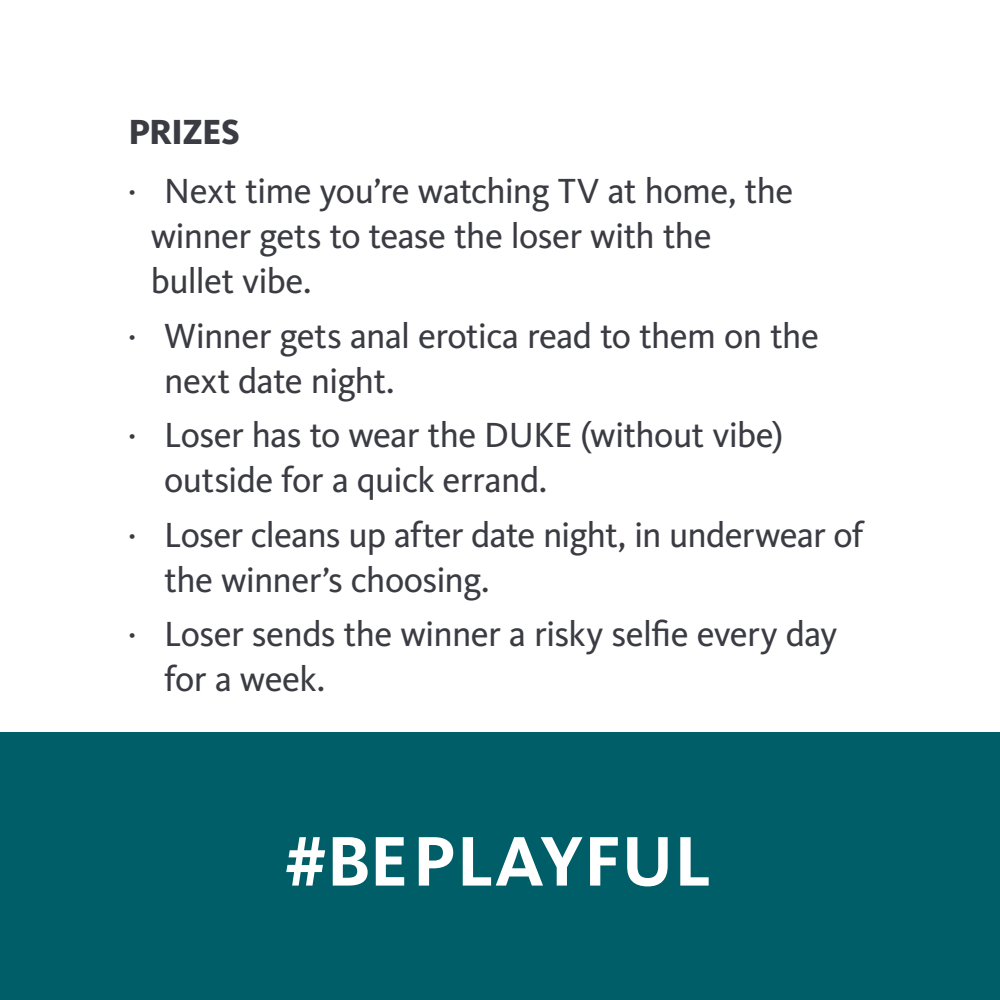
<style>
.page{position:relative;width:1000px;height:1000px;background:#fff}
.page>*{position:absolute;margin:0;border:0;box-sizing:border-box;transform-origin:0 0}
.t1{font:700 72.7px "Kievit Pro";letter-spacing:.01em;color:#fff}
.t2{font:36.2px/45.2px "Kievit Pro";letter-spacing:-.02em;color:#3b3c43}
.Game_Headline{font:800 36.2px "Kievit Pro";letter-spacing:-.03em;color:#3b3c43}
</style>
<div class="page">
<div style="left:0;top:732px;width:1000px;height:268px;background:#005e68"></div>
<p class="Game_Headline" style="left:128px;top:110px;width:113px">PRIZES</p>
<p class="t2" style="left:151px;top:168px;width:644px;text-indent:-23px">· Next time you’re watching TV at home, the winner gets to tease the loser with the bullet vibe.</p>
<p class="t2" style="left:164px;top:313px;width:656px;text-indent:-36px">· Winner gets anal erotica read to them on the next date night.</p>
<p class="t2" style="left:164px;top:412px;width:620px;text-indent:-36px">· Loser has to wear the DUKE (without vibe) outside for a quick errand.</p>
<p class="t2" style="left:164px;top:512px;width:701px;text-indent:-36px">· Loser cleans up after date night, in underwear of the winner’s choosing.</p>
<p class="t2" style="left:164px;top:611px;width:675px;text-indent:-36px">· Loser sends the winner a risky selfie every day for a week.</p>
<h1 class="t1" style="left:285px;top:818px;width:428px">#BE PLAYFUL</h1>
</div>
